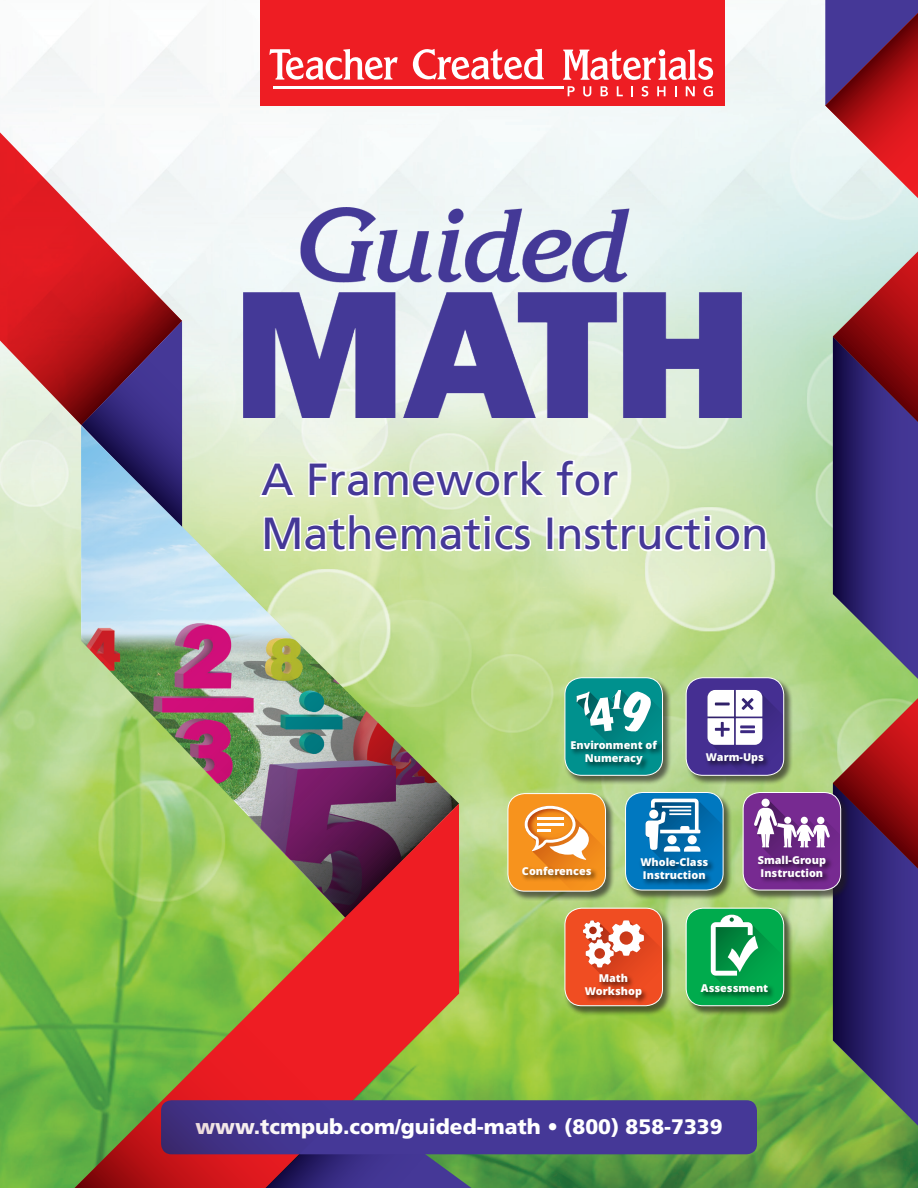
<style>
.page{position:relative;width:918px;height:1188px;background:#fff}
.page>*{position:absolute;margin:0;border:0;box-sizing:border-box;transform-origin:0 0}
.t1{font:45px/54px "Frutiger LT Std";color:#453897}
.t2{font:900 21px "Frutiger LT Std";color:#fff}
.t3{font:800 10.8px/13px "Open Sans";color:#fff;text-align:center}
</style>
<div class="page">
<img style="left:0;top:0;width:918px;height:1188px">
<svg style="left:825px;top:0;width:93px;height:212px;background:#a25c78"></svg>
<svg style="left:0;top:118px;width:182px;height:307px"></svg>
<svg style="left:81px;top:321px;width:101px;height:105px;background:#611d4c"></svg>
<svg style="left:81px;top:426px;width:170px;height:378px;background:#a7afa5"></svg>
<svg style="left:75px;top:804px;width:176px;height:141px;background:#98c955"></svg>
<svg style="left:61px;top:945px;width:190px;height:243px;background:#7e8340"></svg>
<img style="left:251px;top:229px;width:667px;height:959px">
<div style="left:625px;top:792px;width:98px;height:98px;border:1px solid #fff;border-radius:17px"></div>
<img style="left:244px;top:207px;width:497px;height:211px">
<div style="left:260px;top:0;width:465px;height:106px;background:#ee1d23"></div>
<svg style="left:413px;top:49px;width:131px;height:31px"></svg>
<svg style="left:563px;top:49px;width:150px;height:31px"></svg>
<svg style="left:269px;top:49px;width:129px;height:31px"></svg>
<svg style="left:568px;top:86px;width:7px;height:10px"></svg>
<svg style="left:583px;top:86px;width:8px;height:11px"></svg>
<svg style="left:601px;top:86px;width:7px;height:10px"></svg>
<svg style="left:617px;top:86px;width:6px;height:10px"></svg>
<svg style="left:631px;top:86px;width:2px;height:10px"></svg>
<svg style="left:641px;top:86px;width:7px;height:11px"></svg>
<svg style="left:657px;top:86px;width:9px;height:10px"></svg>
<svg style="left:675px;top:86px;width:2px;height:10px"></svg>
<svg style="left:686px;top:86px;width:9px;height:10px"></svg>
<svg style="left:704px;top:86px;width:9px;height:11px"></svg>
<hr style="left:274px;top:87px;width:290px;height:2px;background:#fff">
<h1 class="t1" style="left:261px;top:453px;width:509px">A Framework for<br>Mathematics Instruction</h1>
<p class="t3" style="left:571px;top:738px;width:88px">Environment of<br>Numeracy</p>
<p class="t3" style="left:706px;top:750px;width:60px">Warm-Ups</p>
<p class="t3" style="left:758px;top:853px;width:70px">Small-Group</p>
<p class="t3" style="left:640px;top:855px;width:69px;text-align:left">Whole-Class<br>Instruction</p>
<p class="t3" style="left:522px;top:864px;width:71px">Conferences</p>
<p class="t3" style="left:761px;top:866px;width:64px">Instruction</p>
<p class="t3" style="left:585px;top:971px;width:59px">Math<br>Workshop</p>
<p class="t3" style="left:701px;top:981px;width:69px">Assessment</p>
<h2 class="t2" style="left:195px;top:1114px;width:529px">www.tcmpub.com/guided-math • (800) 858-7339</h2>
</div>
